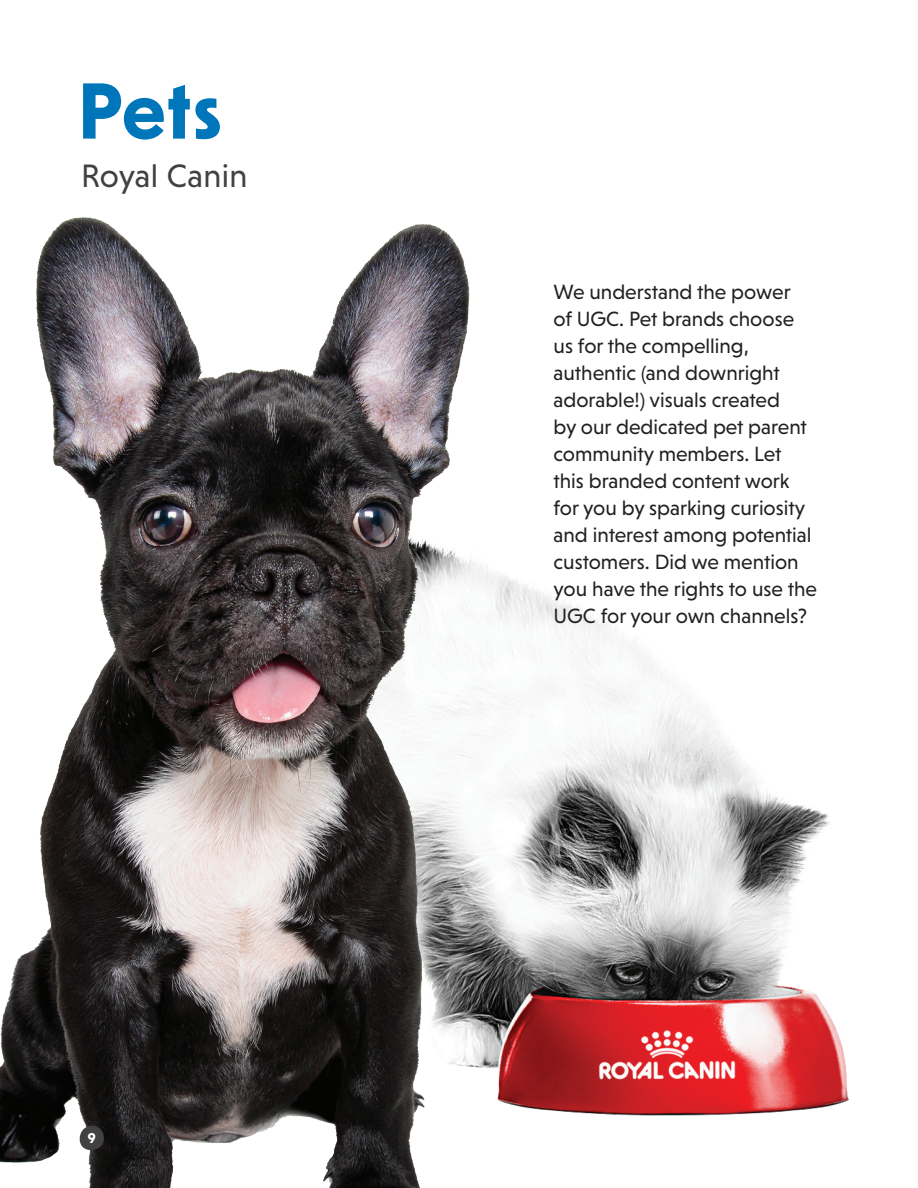
<style>
.page{position:relative;width:918px;height:1188px;background:#fff}
.page>*{position:absolute;margin:0;border:0;box-sizing:border-box;transform-origin:0 0}
.t1{font:700 75px "New Order";color:#0076ba}
.t2{font:33px "Niveau Grotesk";letter-spacing:.01em;color:#424041}
.t3{font:21px/27px "Niveau Grotesk";color:#231f20}
.t4{font:700 13.5px "New Order";color:#fff}
</style>
<div class="page">
<img style="left:572px;top:606px;width:277px;height:510px">
<img style="left:0;top:217px;width:572px;height:971px">
<svg style="left:76px;top:1123px;width:35px;height:27px"></svg>
<h1 class="t1" style="left:78px;top:62px;width:146px">Pets</h1>
<h2 class="t2" style="left:81px;top:157px;width:168px">Royal Canin</h2>
<p class="t4" style="left:88px;top:1129px;width:10px">9</p>
<p class="t3" style="left:554px;top:278px;width:265px">We understand the power<br>of UGC. Pet brands choose us for the compelling, authentic (and downright adorable!) visuals created<br>by our dedicated pet parent community members. Let this branded content work for you by sparking curiosity and interest among potential customers. Did we mention you have the rights to use the<br>UGC for your own channels?</p>
</div>
